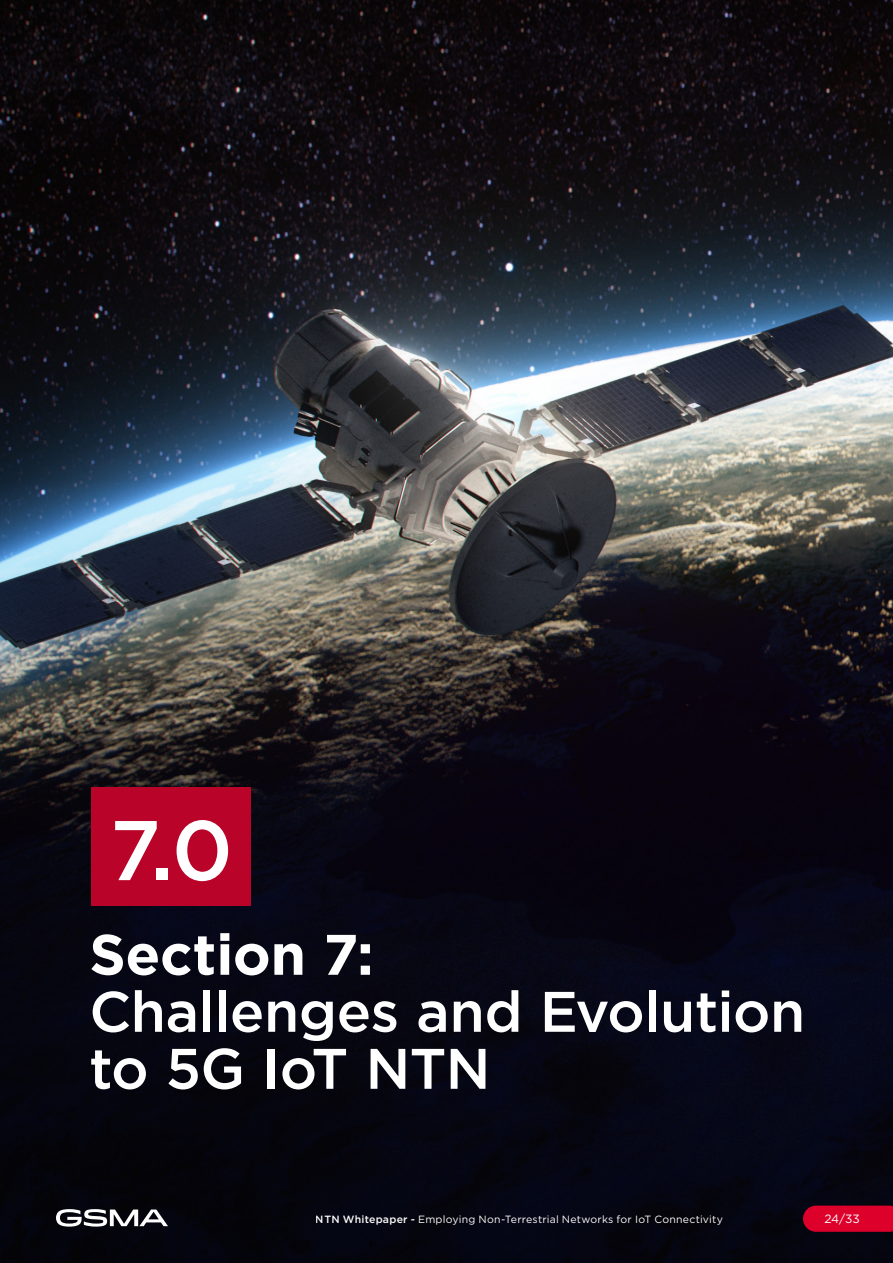
<style>
.page{position:relative;width:893px;height:1263px;background:#fff}
.page>*{position:absolute;margin:0;border:0;box-sizing:border-box;transform-origin:0 0}
.t1{font:500 84.45px "Gotham";color:#fff}
.t2{font:500 57px/57px "Gotham";letter-spacing:-.01em;color:#fff}
.t3{font:700 57px "Gotham";letter-spacing:-.005em;color:#fff}
.t4{font:12px "Gotham";color:#fff}
.t5{font:10.5px "Gotham";letter-spacing:.02em;color:#fff}
.s1{font-weight:500}
</style>
<div class="page">
<img style="left:0;top:0;width:893px;height:1263px">
<div style="left:91px;top:787px;width:160px;height:119px;background:#ba0328"></div>
<svg style="left:56px;top:1209px;width:112px;height:17px"></svg>
<svg style="left:803px;top:1205px;width:90px;height:27px"></svg>
<h1 class="t1" style="left:109px;top:795px;width:125px">7.0</h1>
<h2 class="t3" style="left:89px;top:917px;width:286px">Section 7:</h2>
<h2 class="t2" style="left:89px;top:982px;width:717px">Challenges and Evolution to 5G IoT NTN</h2>
<p class="t5" style="left:316px;top:1212px;width:408px"><span class="s1">NTN Whitepaper -</span> Employing Non-Terrestrial Networks for IoT Connectivity</p>
<p class="t4" style="left:824px;top:1211px;width:37px">24/33</p>
</div>
